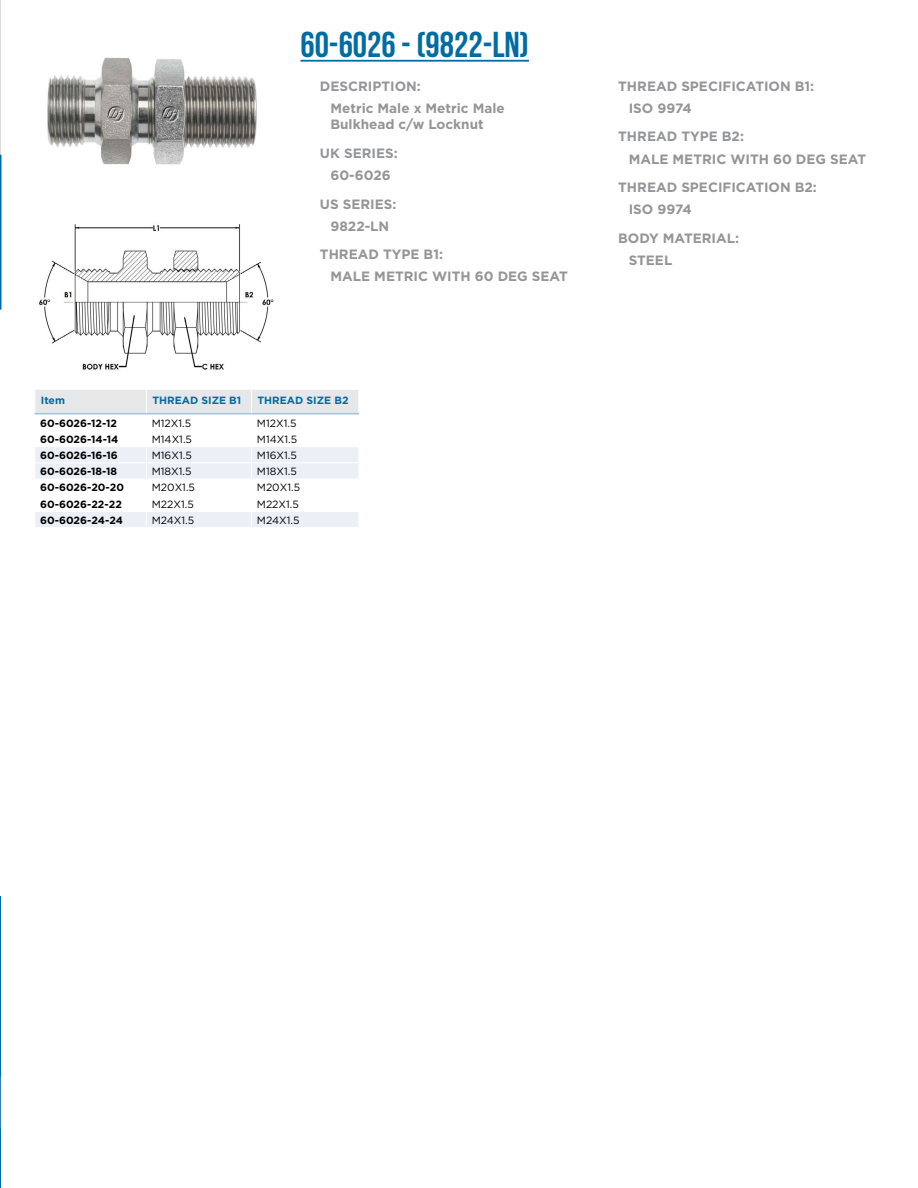
<style>
.page{position:relative;width:918px;height:1188px;background:#fff}
.page>*{position:absolute;margin:0;border:0;box-sizing:border-box;transform-origin:0 0}
.t1{font:700 36px "Bebas Neue";color:#006ca3}
.t2{font:700 13.5px/22px "Gotham";color:#939598}
.t3{font:10.5px "Gotham";color:#000}
.t4{font:700 10.5px "Gotham";color:#000}
.t5{font:700 10.5px "Gotham";color:#006ca3}
</style>
<div class="page">
<hr style="left:0;top:0;width:1px;height:188px;background:#d9dbdb">
<svg style="left:0;top:155px;width:2px;height:155px"></svg>
<hr style="left:0;top:896px;width:1px;height:292px;background:#006ca3">
<img style="left:47px;top:57px;width:210px;height:108px">
<img style="left:38px;top:224px;width:236px;height:147px">
<hr style="left:300px;top:60px;width:229px;height:2px;background:#006ca3">
<svg style="left:35px;top:390px;width:324px;height:137px"></svg>
<hr style="left:146px;top:511px;width:106px;height:1px;background:#fff">
<hr style="left:252px;top:511px;width:107px;height:1px;background:#fff">
<h1 class="t1" style="left:300px;top:25px;width:230px">60-6026 - (9822-LN)</h1>
<p class="t2" style="left:330px;top:75px;width:176px;text-indent:-11px">DESCRIPTION:<br>Metric Male x Metric Male</p>
<p class="t2" style="left:320px;top:110px;width:165px;line-height:28.8px;text-indent:11px">Bulkhead c/w Locknut<br>UK SERIES:</p>
<p class="t2" style="left:320px;top:160px;width:78px;line-height:28.8px;text-align:center">60-6026<br>US SERIES:</p>
<p class="t2" style="left:320px;top:211px;width:125px;line-height:28.8px;text-indent:11px">9822-LN<br>THREAD TYPE B1:</p>
<p class="t2" style="left:330px;top:266px;width:239px">MALE METRIC WITH 60 DEG SEAT</p>
<p class="t5" style="left:41px;top:394px;width:26px">Item</p>
<p class="t5" style="left:152px;top:394px;width:90px">THREAD SIZE B1</p>
<p class="t5" style="left:258px;top:394px;width:93px">THREAD SIZE B2</p>
<p class="t4" style="left:40px;top:416px;width:78px">60-6026-12-12</p>
<p class="t3" style="left:152px;top:416px;width:41px">M12X1.5</p>
<p class="t3" style="left:257px;top:416px;width:41px">M12X1.5</p>
<p class="t4" style="left:40px;top:432px;width:80px">60-6026-14-14</p>
<p class="t3" style="left:152px;top:432px;width:42px">M14X1.5</p>
<p class="t3" style="left:257px;top:432px;width:42px">M14X1.5</p>
<p class="t4" style="left:40px;top:448px;width:79px">60-6026-16-16</p>
<p class="t3" style="left:152px;top:449px;width:42px">M16X1.5</p>
<p class="t3" style="left:257px;top:449px;width:42px">M16X1.5</p>
<p class="t4" style="left:40px;top:464px;width:78px">60-6026-18-18</p>
<p class="t3" style="left:152px;top:465px;width:41px">M18X1.5</p>
<p class="t3" style="left:257px;top:465px;width:41px">M18X1.5</p>
<p class="t4" style="left:40px;top:481px;width:85px">60-6026-20-20</p>
<p class="t3" style="left:152px;top:481px;width:45px">M20X1.5</p>
<p class="t3" style="left:257px;top:481px;width:45px">M20X1.5</p>
<p class="t4" style="left:40px;top:497px;width:83px">60-6026-22-22</p>
<p class="t3" style="left:152px;top:497px;width:44px">M22X1.5</p>
<p class="t3" style="left:257px;top:497px;width:44px">M22X1.5</p>
<p class="t4" style="left:40px;top:513px;width:84px">60-6026-24-24</p>
<p class="t3" style="left:152px;top:513px;width:44px">M24X1.5</p>
<p class="t3" style="left:257px;top:513px;width:44px">M24X1.5</p>
<p class="t2" style="left:629px;top:75px;width:187px;text-indent:-11px">THREAD SPECIFICATION B1:<br>ISO 9974</p>
<p class="t2" style="left:629px;top:126px;width:239px;text-indent:-11px">THREAD TYPE B2:<br>MALE METRIC WITH 60 DEG SEAT</p>
<p class="t2" style="left:629px;top:176px;width:190px;text-indent:-11px">THREAD SPECIFICATION B2:<br>ISO 9974</p>
<p class="t2" style="left:629px;top:227px;width:112px;text-indent:-11px">BODY MATERIAL:<br>STEEL</p>
</div>
